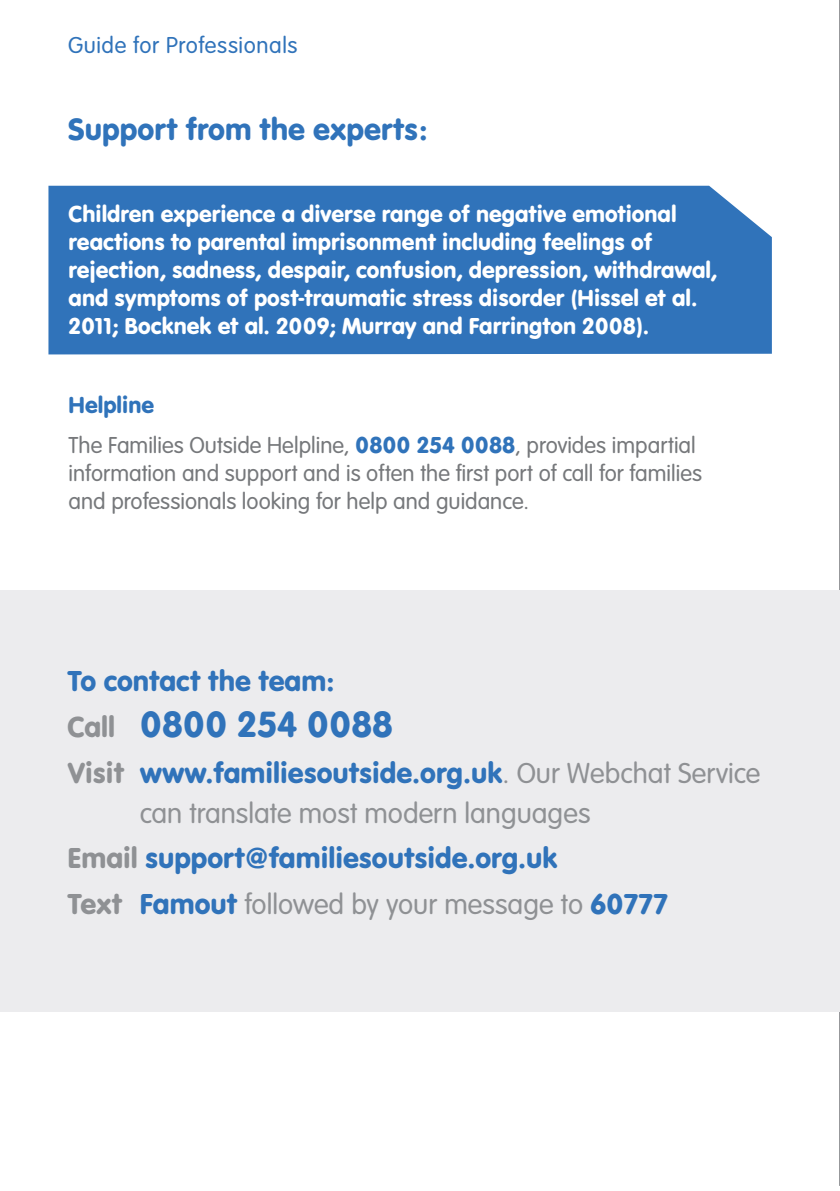
<style>
.page{position:relative;width:840px;height:1191px;background:#fff}
.page>*{position:absolute;margin:0;border:0;box-sizing:border-box;transform-origin:0 0}
.t1{font:38px "VAG Rundschrift D";color:#3073ba}
.t2{font:32px "VAG Rundschrift D";color:#3073ba}
.t3{font:300 30px/40px "VAG Rundschrift D";color:#8f9194}
.t4{font:30px "VAG Rundschrift D";color:#3073ba}
.t5{font:24px/28px "VAG Rundschrift D";color:#fff}
.t6{font:300 24px/28px "VAG Rundschrift D";color:#76787b}
.t7{font:300 24px "VAG Rundschrift D";letter-spacing:.025em;color:#3073ba}
.t8{font:24px "VAG Rundschrift D";color:#3073ba}
.s1{font-weight:400;color:#3073ba}
.s2{font-size:30px;color:#8f9194}
.s3{font-weight:400}
.s4{color:#8f9194}
</style>
<div class="page">
<div style="left:48px;top:186px;width:723px;height:168px;background:#3073ba"></div>
<hr style="left:838px;top:0;width:1px;height:1185px;background:#76787b">
<div style="left:0;top:591px;width:839px;height:421px;background:#ececee"></div>
<p class="t7" style="left:68px;top:32px;width:231px">Guide for Professionals</p>
<p class="t2" style="left:68px;top:110px;width:361px">Support from the experts:</p>
<p class="t5" style="left:69px;top:200px;width:650px">Children experience a diverse range of negative emotional reactions to parental imprisonment including feelings of rejection, sadness, despair, confusion, depression, withdrawal, and symptoms of post-traumatic stress disorder (Hissel et al.<br>2011; Bocknek et al. 2009; Murray and Farrington 2008).</p>
<p class="t8" style="left:69px;top:391px;width:87px">Helpline</p>
<p class="t6" style="left:69px;top:432px;width:634px">The Families Outside Helpline, <span class="s1">0800 254 0088</span>, provides impartial information and support and is often the first port of call for families and professionals looking for help and guidance.</p>
<p class="t4" style="left:68px;top:663px;width:268px">To contact the team:</p>
<p class="t1" style="left:68px;top:701px;width:327px"><span class="s2">Call</span> 0800 254 0088</p>
<p class="t3" style="left:140px;top:753px;width:622px;text-indent:-72px"><span class="s3">Visit</span> <span class="s1">www.familiesoutside.org.uk</span>. Our Webchat Service can translate most modern languages</p>
<p class="t4" style="left:68px;top:840px;width:491px"><span class="s4">Email</span> support@familiesoutside.org.uk</p>
<p class="t3" style="left:68px;top:884px;width:601px"><span class="s3">Text</span> <span class="s1">Famout</span> followed by your message to <span class="s1">60777</span></p>
</div>
